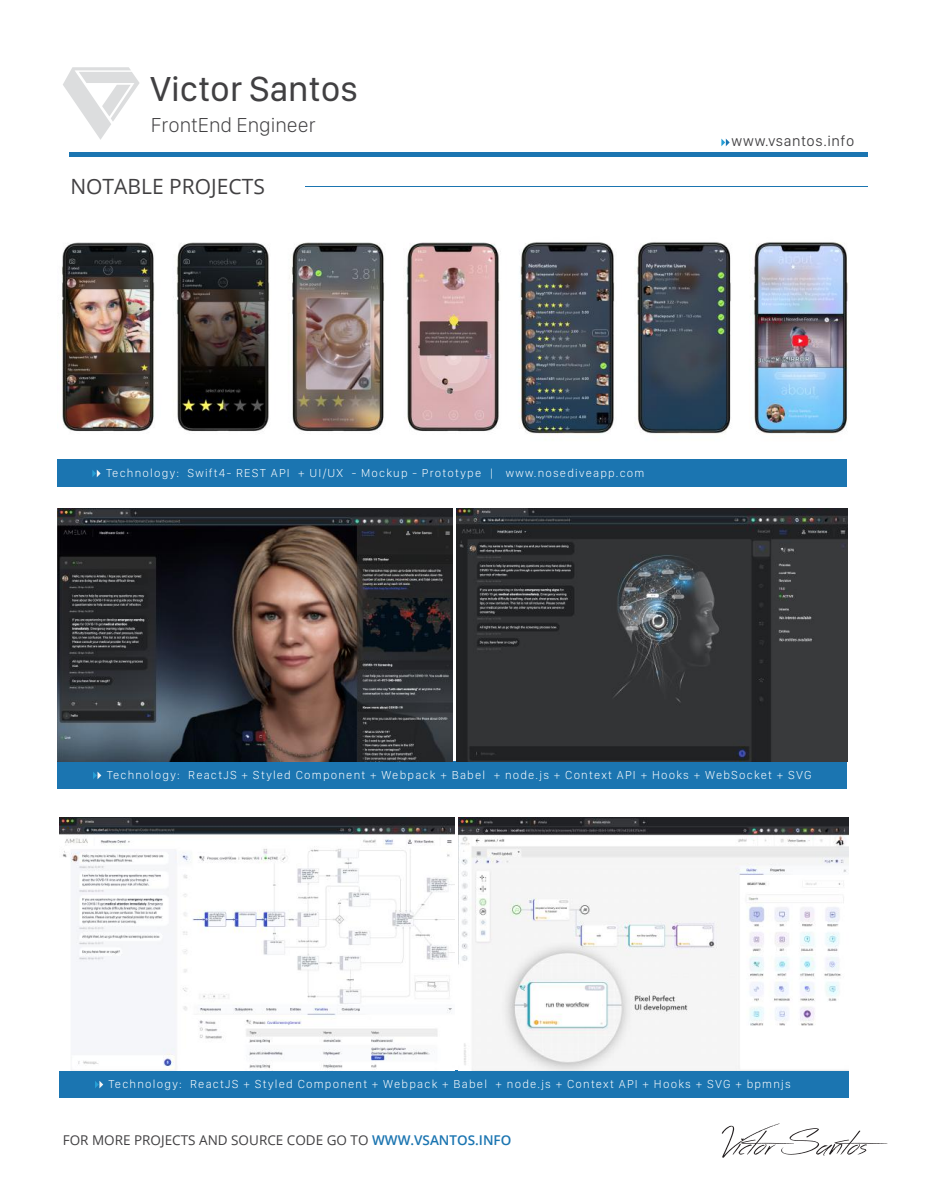
<style>
.page{position:relative;width:943px;height:1190px;background:#fff}
.page>*{position:absolute;margin:0;border:0;box-sizing:border-box;transform-origin:0 0}
.t1{font:36px "SF Compact Display";color:#414042}
.t2{font:100 21px "SF Compact Display";color:#414042}
.t3{font:21px "Open Sans";color:#414042}
.t4{font:300 15.15px "SF Compact Display";letter-spacing:.04em;color:#414042}
.t5{font:13.5px "Open Sans";color:#414042}
.t6{font:100 12px "SF Compact Display";letter-spacing:.1em;color:#fff}
.s1{font-weight:600;color:#1b75b1}
</style>
<div class="page">
<svg style="left:721px;top:139px;width:8px;height:7px"></svg>
<div style="left:69px;top:152px;width:799px;height:5px;background:#1b75b1"></div>
<hr style="left:305px;top:186px;width:563px;height:1px;background:#1b75b1">
<svg style="left:63px;top:67px;width:77px;height:73px"></svg>
<svg style="left:722px;top:1123px;width:165px;height:34px"></svg>
<img style="left:60px;top:242px;width:788px;height:198px">
<div style="left:57px;top:459px;width:789px;height:28px;background:#1b75b1"></div>
<svg style="left:92px;top:469px;width:9px;height:8px"></svg>
<div style="left:57px;top:761px;width:790px;height:27px;background:#1b75b1"></div>
<svg style="left:93px;top:771px;width:8px;height:8px"></svg>
<img style="left:57px;top:509px;width:395px;height:252px">
<img style="left:456px;top:509px;width:391px;height:252px">
<div style="left:59px;top:1070px;width:790px;height:27px;background:#1b75b1"></div>
<svg style="left:95px;top:1081px;width:8px;height:7px"></svg>
<img style="left:60px;top:817px;width:394px;height:253px">
<img style="left:458px;top:817px;width:391px;height:253px">
<h1 class="t1" style="left:150px;top:67px;width:209px">Victor Santos</h1>
<h2 class="t2" style="left:151px;top:113px;width:166px">FrontEnd Engineer</h2>
<h2 class="t3" style="left:70px;top:172px;width:196px">NOTABLE PROJECTS</h2>
<p class="t4" style="left:731px;top:132px;width:124px">www.vsantos.info</p>
<p class="t6" style="left:106px;top:466px;width:540px">Technology: Swift4- REST API + UI/UX - Mockup - Prototype | www.nosediveapp.com</p>
<p class="t6" style="left:107px;top:767px;width:706px">Technology: ReactJS + Styled Component + Webpack + Babel + node.js + Context API + Hooks + WebSocket + SVG</p>
<p class="t6" style="left:109px;top:1076px;width:683px">Technology: ReactJS + Styled Component + Webpack + Babel + node.js + Context API + Hooks + SVG + bpmnjs</p>
<p class="t5" style="left:63px;top:1130px;width:450px">FOR MORE PROJECTS AND SOURCE CODE GO TO <span class="s1">WWW.VSANTOS.INFO</span></p>
</div>
